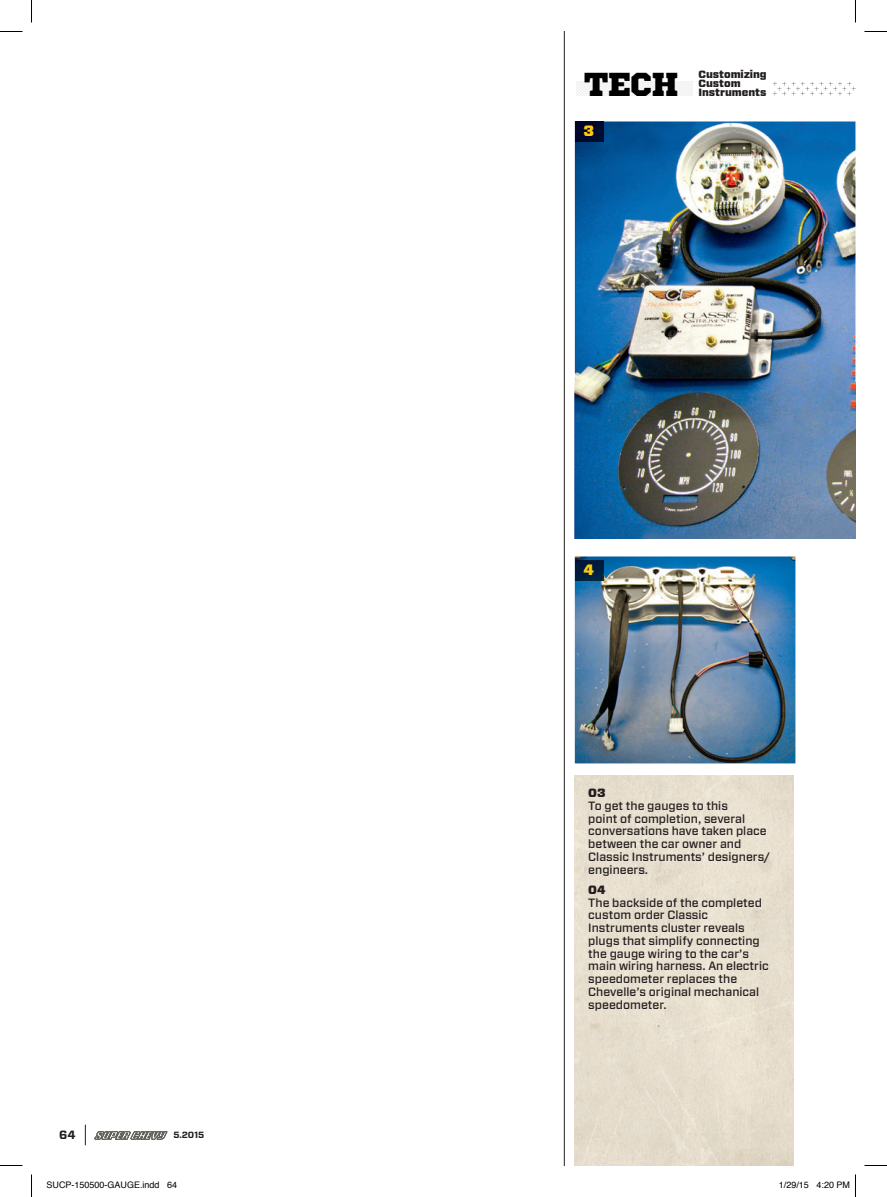
<style>
.page{position:relative;width:887px;height:1197px;background:#fff}
.page>*{position:absolute;margin:0;border:0;box-sizing:border-box;transform-origin:0 0}
.t1{font:33.15px "Sports World";color:#000}
.t2{font:900 15px "Forza";color:#feca0a}
.t3{font:500 12px/12.8px "Forza";color:#231f20}
.t4{font:900 12px "Forza";color:#231f20}
.t5{font:700 12px "Forza";color:#231f20}
.t6{font:900 10.5px/9px "Forza";letter-spacing:-.005em;color:#231f20}
.t7{font:9px "Helvetica";color:#000}
.t8{font:700 9px "Forza";color:#231f20}
</style>
<div class="page">
<svg style="left:94px;top:1131px;width:73px;height:9px"></svg>
<svg style="left:85px;top:1125px;width:1px;height:20px"></svg>
<img style="left:574px;top:775px;width:220px;height:391px">
<img style="left:574px;top:122px;width:281px;height:417px">
<img style="left:575px;top:122px;width:29px;height:19px">
<img style="left:574px;top:557px;width:221px;height:206px">
<img style="left:575px;top:561px;width:29px;height:19px">
<hr style="left:564px;top:32px;width:1px;height:1134px;background:#231f20">
<svg style="left:576px;top:82px;width:116px;height:14px"></svg>
<svg style="left:773px;top:82px;width:82px;height:14px"></svg>
<svg style="left:0;top:31px;width:22px;height:1px"></svg>
<svg style="left:864px;top:31px;width:22px;height:1px"></svg>
<svg style="left:0;top:1165px;width:22px;height:1px"></svg>
<svg style="left:864px;top:1165px;width:22px;height:1px"></svg>
<svg style="left:31px;top:0;width:1px;height:22px"></svg>
<svg style="left:31px;top:1174px;width:1px;height:23px"></svg>
<svg style="left:855px;top:0;width:1px;height:22px"></svg>
<svg style="left:855px;top:1174px;width:1px;height:23px"></svg>
<h1 class="t1" style="left:584px;top:57px;width:96px">TECH</h1>
<p class="t6" style="left:698px;top:70px;width:70px">Customizing<br>Custom<br>Instruments</p>
<p class="t2" style="left:583px;top:121px;width:12px">3</p>
<p class="t2" style="left:583px;top:560px;width:12px">4</p>
<p class="t5" style="left:59px;top:1127px;width:18px">64</p>
<p class="t8" style="left:173px;top:1129px;width:32px">5. 2015</p>
<p class="t4" style="left:588px;top:785px;width:19px">03</p>
<p class="t3" style="left:588px;top:799px;width:183px">To get the gauges to this<br>point of completion, several conversations have taken place between the car owner and<br>Classic Instruments’ designers/ engineers.</p>
<p class="t4" style="left:588px;top:882px;width:19px">04</p>
<p class="t3" style="left:588px;top:896px;width:182px">The backside of the completed custom order Classic<br>Instruments cluster reveals plugs that simplify connecting the gauge wiring to the car’s main wiring harness. An electric speedometer replaces the<br>Chevelle’s original mechanical speedometer.</p>
<p class="t7" style="left:46px;top:1178px;width:132px">SUCP-150500-GAUGE.indd 64</p>
<p class="t7" style="left:778px;top:1178px;width:73px">1/29/15 4:20 PM</p>
</div>
